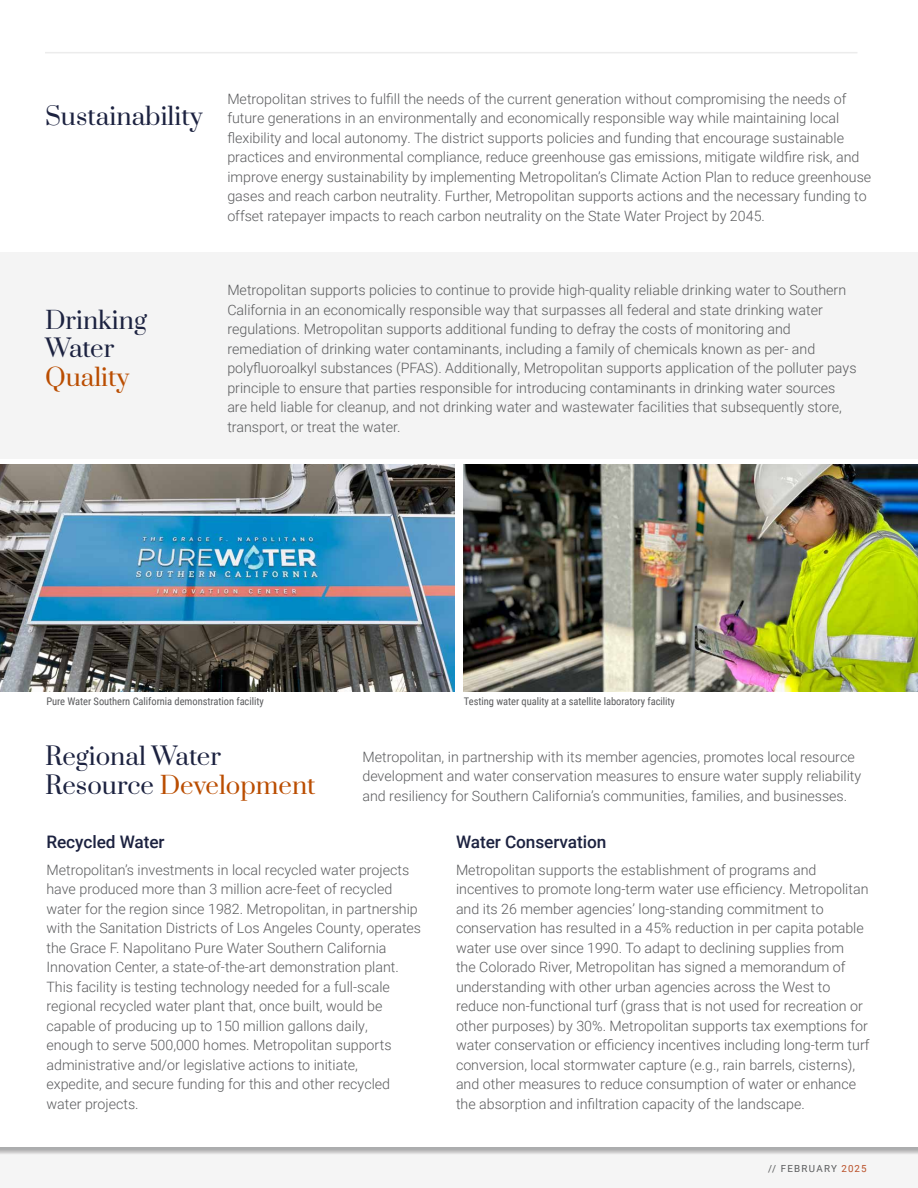
<style>
.page{position:relative;width:918px;height:1188px;background:#fff}
.page>*{position:absolute;margin:0;border:0;box-sizing:border-box;transform-origin:0 0}
.t1{font:24px/28.8px "Prata";color:#1c2240}
.t2{font:24px "Prata";color:#ba4d01}
.t3{font:500 17.25px "Roboto";letter-spacing:-.005em;color:#1c2240}
.t4{font:300 14.25px/19.5px "Roboto";color:#5b5c5e}
.t5{font:300 14.25px/19.5px "Roboto";color:#5a5b5d}
.t6{font:10.5px "Roboto Condensed";letter-spacing:-.005em;color:#5a5b5d}
.t7{font:9.75px "Roboto";letter-spacing:.13em;color:#5b5c5e}
.s1{color:#ba4d01}
.s2{color:#b94f27}
</style>
<div class="page">
<hr style="left:45px;top:52px;width:812px;height:1px;background:#ececec">
<div style="left:0;top:253px;width:918px;height:206px;background:#f4f4f4"></div>
<img style="left:0;top:465px;width:455px;height:226px">
<img style="left:463px;top:465px;width:455px;height:226px">
<svg style="left:0;top:1148px;width:918px;height:7px;background:#c8c8c9"></svg>
<h1 class="t1" style="left:45px;top:101px;width:159px">Sustainability</h1>
<h1 class="t1" style="left:45px;top:304px;width:103px">Drinking<br>Water</h1>
<h1 class="t2" style="left:45px;top:357px;width:86px">Quality</h1>
<p class="t4" style="left:227px;top:89px;width:646px">Metropolitan strives to fulfill the needs of the current generation without compromising the needs of future generations in an environmentally and economically responsible way while maintaining local flexibility and local autonomy. The district supports policies and funding that encourage sustainable practices and environmental compliance, reduce greenhouse gas emissions, mitigate wildfire risk, and improve energy sustainability by implementing Metropolitan’s Climate Action Plan to reduce greenhouse gases and reach carbon neutrality. Further, Metropolitan supports actions and the necessary funding to offset ratepayer impacts to reach carbon neutrality on the State Water Project by 2045.</p>
<p class="t5" style="left:227px;top:280px;width:631px">Metropolitan supports policies to continue to provide high-quality reliable drinking water to Southern California in an economically responsible way that surpasses all federal and state drinking water regulations. Metropolitan supports additional funding to defray the costs of monitoring and remediation of drinking water contaminants, including a family of chemicals known as per- and polyfluoroalkyl substances (PFAS). Additionally, Metropolitan supports application of the polluter pays principle to ensure that parties responsible for introducing contaminants in drinking water sources are held liable for cleanup, and not drinking water and wastewater facilities that subsequently store, transport, or treat the water.</p>
<p class="t6" style="left:46px;top:694px;width:219px">Pure Water Southern California demonstration facility</p>
<p class="t6" style="left:464px;top:694px;width:212px">Testing water quality at a satellite laboratory facility</p>
<h1 class="t1" style="left:45px;top:741px;width:272px">Regional Water<br>Resource <span class="s1">Development</span></h1>
<p class="t4" style="left:362px;top:746px;width:500px">Metropolitan, in partnership with its member agencies, promotes local resource development and water conservation measures to ensure water supply reliability and resiliency for Southern California’s communities, families, and businesses.</p>
<p class="t3" style="left:46px;top:830px;width:120px">Recycled Water</p>
<p class="t4" style="left:46px;top:859px;width:376px">Metropolitan’s investments in local recycled water projects have produced more than 3 million acre-feet of recycled water for the region since 1982. Metropolitan, in partnership with the Sanitation Districts of Los Angeles County, operates the Grace F. Napolitano Pure Water Southern California Innovation Center, a state-of-the-art demonstration plant.<br>This facility is testing technology needed for a full-scale regional recycled water plant that, once built, would be capable of producing up to 150 million gallons daily,<br>enough to serve 500,000 homes. Metropolitan supports administrative and/or legislative actions to initiate,<br>expedite, and secure funding for this and other recycled water projects.</p>
<p class="t3" style="left:456px;top:830px;width:152px">Water Conservation</p>
<p class="t5" style="left:456px;top:859px;width:415px">Metropolitan supports the establishment of programs and incentives to promote long-term water use efficiency. Metropolitan and its 26 member agencies’ long-standing commitment to conservation has resulted in a 45% reduction in per capita potable water use over since 1990. To adapt to declining supplies from<br>the Colorado River, Metropolitan has signed a memorandum of understanding with other urban agencies across the West to reduce non-functional turf (grass that is not used for recreation or other purposes) by 30%. Metropolitan supports tax exemptions for water conservation or efficiency incentives including long-term turf conversion, local stormwater capture (e.g., rain barrels, cisterns), and other measures to reduce consumption of water or enhance the absorption and infiltration capacity of the landscape.</p>
<p class="t7" style="left:768px;top:1162px;width:100px">// FEBRUARY <span class="s2">2025</span></p>
</div>
